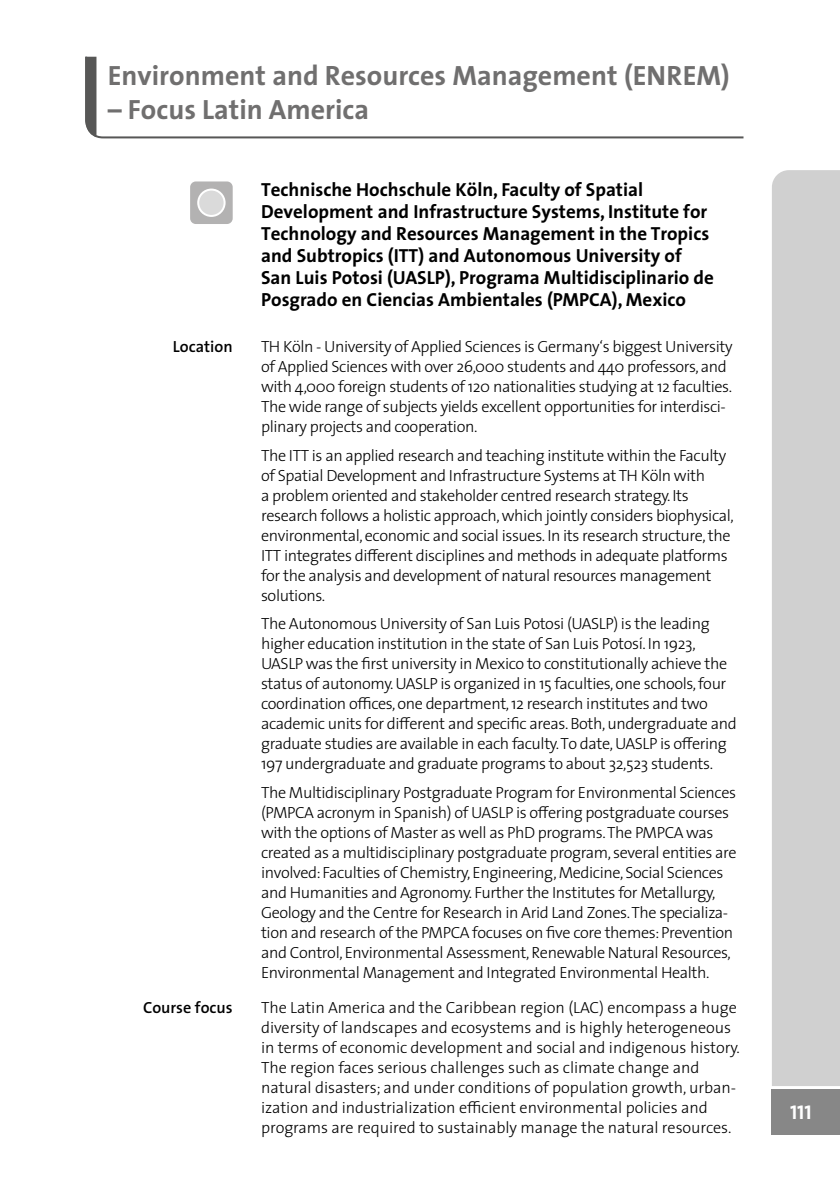
<style>
.page{position:relative;width:840px;height:1191px;background:#fff}
.page>*{position:absolute;margin:0;border:0;box-sizing:border-box;transform-origin:0 0}
.t1{font:700 28px "The Sans";color:#706f6f}
.t2{font:20px "The Sans Bold Caps";color:#fff}
.t3{font:700 19px/22px "The Sans";color:#000}
.t4{font:300 16.2px/20px "The Sans";letter-spacing:-.025em;color:#000}
.t5{font:300 16.2px/20px "The Sans";letter-spacing:-.005em;color:#000}
.t6{font:600 16.2px "The Sans";color:#000}
</style>
<div class="page">
<div style="left:772px;top:170px;width:67px;height:916px;background:#d0d0d0"></div>
<div style="left:190px;top:181px;width:42px;height:43px;background:#b3b2b2;border-radius:6px"></div>
<div style="left:198px;top:190px;width:26px;height:26px;background:#dadada;border-radius:50%"></div>
<div style="left:197px;top:189px;width:28px;height:28px;border:2px solid #fff;border-radius:50%"></div>
<div style="left:771px;top:1089px;width:68px;height:45px;background:#878787"></div>
<svg style="left:85px;top:56px;width:659px;height:83px"></svg>
<svg style="left:85px;top:57px;width:11px;height:80px"></svg>
<h1 class="t1" style="left:108px;top:52px;width:623px">Environment and Resources Management (ENREM)</h1>
<h1 class="t1" style="left:108px;top:86px;width:263px">– Focus Latin America</h1>
<p class="t3" style="left:261px;top:178px;width:454px">Technische Hochschule Köln, Faculty of Spatial Development and Infrastructure Systems, Institute for Technology and Resources Management in the Tropics and Subtropics (ITT) and Autonomous University of San Luis Potosi (UASLP), Programa Multidisciplinario de Posgrado en Ciencias Ambientales (PMPCA), Mexico</p>
<p class="t6" style="left:173px;top:333px;width:61px">Location</p>
<p class="t4" style="left:261px;top:336px;width:473px">TH Köln - University of Applied Sciences is Germany‘s biggest University of Applied Sciences with over 26,000 students and 440 professors, and with 4,000 foreign students of 120 nationalities studying at 12 faculties.<br>The wide range of subjects yields excellent opportunities for interdisci&shy;plinary projects and cooperation.</p>
<p class="t4" style="left:261px;top:444px;width:474px">The ITT is an applied research and teaching institute within the Faculty of Spatial Development and Infrastructure Systems at TH Köln with<br>a problem oriented and stakeholder centred research strategy. Its research follows a holistic approach, which jointly considers biophysical, environmental, economic and social issues. In its research structure, the ITT integrates different disciplines and methods in adequate platforms for the analysis and development of natural resources management solutions.</p>
<p class="t4" style="left:261px;top:613px;width:477px">The Autonomous University of San Luis Potosi (UASLP) is the leading higher education institution in the state of San Luis Potosí. In 1923, UASLP was the first university in Mexico to constitutionally achieve the status of autonomy. UASLP is organized in 15 faculties, one schools, four coordination offices, one department, 12 research institutes and two academic units for different and specific areas. Both, undergraduate and graduate studies are available in each faculty. To date, UASLP is offering 197 undergraduate and graduate programs to about 32,523 students.</p>
<p class="t4" style="left:261px;top:781px;width:477px">The Multidisciplinary Postgraduate Program for Environmental Sciences (PMPCA acronym in Spanish) of UASLP is offering postgraduate courses with the options of Master as well as PhD programs. The PMPCA was created as a multidisciplinary postgraduate program, several entities are involved: Faculties of Chemistry, Engineering, Medicine, Social Sciences and Humanities and Agronomy. Further the Institutes for Metallurgy, Geology and the Centre for Research in Arid Land Zones. The specializa&shy;tion and research of the PMPCA focuses on five core themes: Prevention and Control, Environmental Assessment, Renewable Natural Resources, Environmental Management and Integrated Environmental Health.</p>
<p class="t6" style="left:143px;top:993px;width:91px">Course focus</p>
<p class="t5" style="left:261px;top:996px;width:480px">The Latin America and the Caribbean region (LAC) encompass a huge diversity of landscapes and ecosystems and is highly heterogeneous in terms of economic development and social and indigenous history.<br>The region faces serious challenges such as climate change and natural disasters; and under conditions of population growth, urban&shy;ization and industrialization efficient environmental policies and programs are required to sustainably manage the natural resources.</p>
<p class="t2" style="left:789px;top:1095px;width:23px">111</p>
</div>
